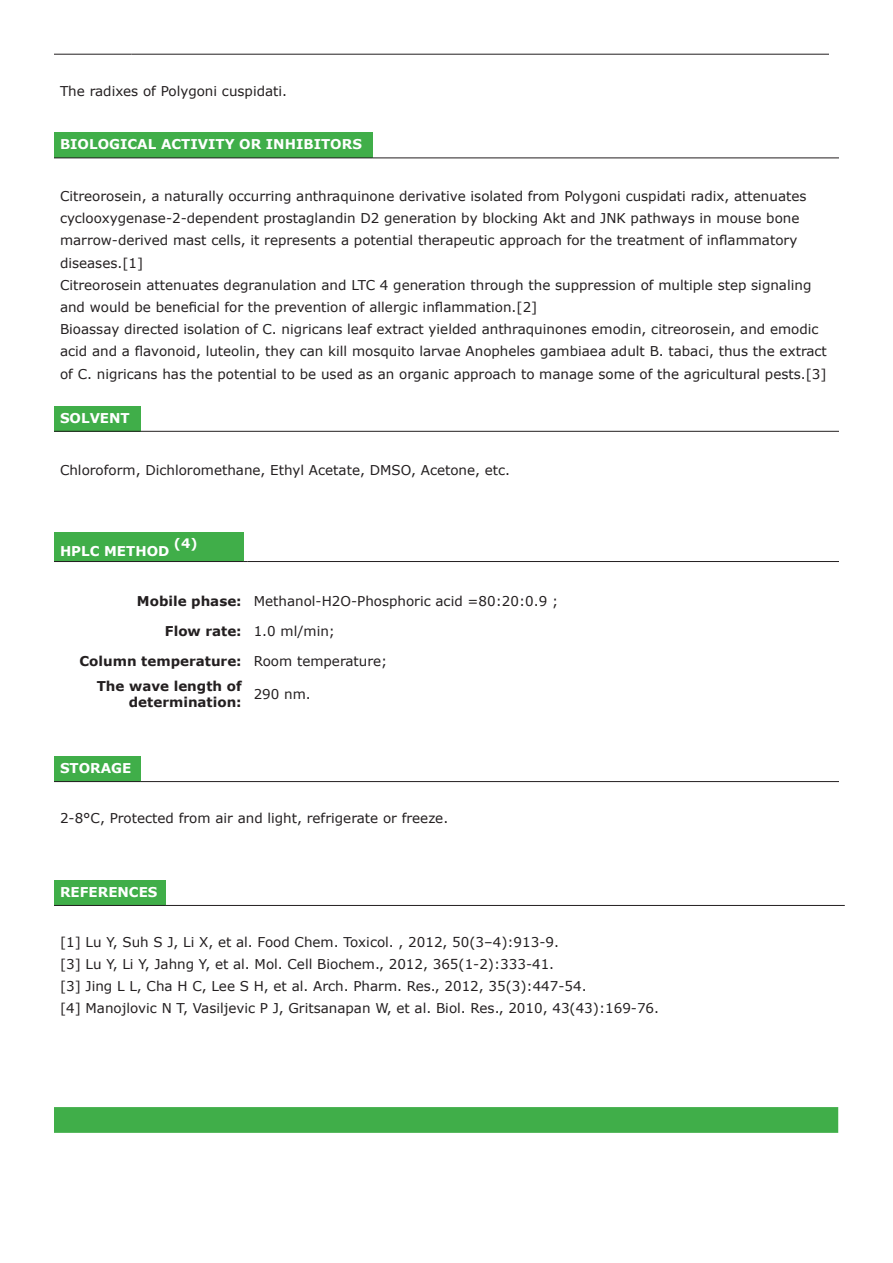
<style>
.page{position:relative;width:893px;height:1263px;background:#fff}
.page>*{position:absolute;margin:0;border:0;box-sizing:border-box;transform-origin:0 0}
.t1{font:13.5px/22.2px "Verdana";color:#231f20}
.t2{font:700 13.5px/16.2px "Verdana";color:#231f20;text-align:right}
.t3{font:700 13.5px "Verdana";color:#fff}
.t4{font:700 13.05px "Verdana";color:#fff}
</style>
<div class="page">
<hr style="left:54px;top:54px;width:78px;height:1px;background:#231f20">
<hr style="left:132px;top:54px;width:697px;height:1px;background:#231f20">
<div style="left:54px;top:133px;width:319px;height:25px;background:#40ae49"></div>
<hr style="left:54px;top:158px;width:319px;height:1px;background:#231f20">
<hr style="left:373px;top:158px;width:466px;height:1px;background:#231f20">
<div style="left:54px;top:406px;width:86px;height:25px;background:#40ae49"></div>
<hr style="left:54px;top:431px;width:86px;height:1px;background:#231f20">
<hr style="left:140px;top:431px;width:699px;height:1px;background:#231f20">
<div style="left:54px;top:532px;width:189px;height:29px;background:#40ae49"></div>
<hr style="left:54px;top:561px;width:189px;height:1px;background:#231f20">
<hr style="left:248px;top:561px;width:591px;height:1px;background:#231f20">
<div style="left:54px;top:756px;width:86px;height:25px;background:#40ae49"></div>
<hr style="left:54px;top:781px;width:86px;height:1px;background:#231f20">
<hr style="left:140px;top:781px;width:699px;height:1px;background:#231f20">
<div style="left:54px;top:880px;width:112px;height:25px;background:#40ae49"></div>
<hr style="left:54px;top:905px;width:112px;height:1px;background:#231f20">
<hr style="left:166px;top:905px;width:679px;height:1px;background:#231f20">
<svg style="left:54px;top:1107px;width:784px;height:26px;background:#41ae4a"></svg>
<p class="t1" style="left:60px;top:80px;width:229px">The radixes of Polygoni cuspidati.</p>
<p class="t3" style="left:60px;top:135px;width:303px">BIOLOGICAL ACTIVITY OR INHIBITORS</p>
<p class="t1" style="left:60px;top:185px;width:748px">Citreorosein, a naturally occurring anthraquinone derivative isolated from Polygoni cuspidati radix, attenuates cyclooxygenase-2-dependent prostaglandin D2 generation by blocking Akt and JNK pathways in mouse bone marrow-derived mast cells, it represents a potential therapeutic approach for the treatment of inflammatory diseases.[1]</p>
<p class="t1" style="left:60px;top:274px;width:753px">Citreorosein attenuates degranulation and LTC 4 generation through the suppression of multiple step signaling and would be beneficial for the prevention of allergic inflammation.[2]</p>
<p class="t1" style="left:60px;top:318px;width:768px">Bioassay directed isolation of C. nigricans leaf extract yielded anthraquinones emodin, citreorosein, and emodic acid and a flavonoid, luteolin, they can kill mosquito larvae Anopheles gambiaea adult B. tabaci, thus the extract of C. nigricans has the potential to be used as an organic approach to manage some of the agricultural pests.[3]</p>
<p class="t3" style="left:60px;top:409px;width:71px">SOLVENT</p>
<p class="t1" style="left:60px;top:459px;width:452px">Chloroform, Dichloromethane, Ethyl Acetate, DMSO, Acetone, etc.</p>
<p class="t3" style="left:60px;top:542px;width:111px">HPLC METHOD</p>
<p class="t4" style="left:174px;top:535px;width:25px">(4)</p>
<p class="t2" style="left:137px;top:593px;width:106px">Mobile phase:</p>
<p class="t1" style="left:254px;top:591px;width:306px">Methanol-H2O-Phosphoric acid =80:20:0.9 ;</p>
<p class="t2" style="left:165px;top:623px;width:78px">Flow rate:</p>
<p class="t1" style="left:254px;top:620px;width:83px">1.0 ml/min;</p>
<p class="t2" style="left:80px;top:653px;width:164px">Column temperature:</p>
<p class="t1" style="left:254px;top:650px;width:135px">Room temperature;</p>
<p class="t2" style="left:97px;top:678px;width:146px">The wave length of determination:</p>
<p class="t1" style="left:254px;top:683px;width:59px">290 nm.</p>
<p class="t3" style="left:60px;top:759px;width:73px">STORAGE</p>
<p class="t1" style="left:60px;top:807px;width:390px">2-8°C, Protected from air and light, refrigerate or freeze.</p>
<p class="t3" style="left:60px;top:883px;width:99px">REFERENCES</p>
<p class="t1" style="left:60px;top:931px;width:500px">[1] Lu Y, Suh S J, Li X, et al. Food Chem. Toxicol. , 2012, 50(3–4):913-9.</p>
<p class="t1" style="left:60px;top:953px;width:496px">[3] Lu Y, Li Y, Jahng Y, et al. Mol. Cell Biochem., 2012, 365(1-2):333-41.</p>
<p class="t1" style="left:60px;top:975px;width:528px">[3] Jing L L, Cha H C, Lee S H, et al. Arch. Pharm. Res., 2012, 35(3):447-54.</p>
<p class="t1" style="left:60px;top:998px;width:601px">[4] Manojlovic N T, Vasiljevic P J, Gritsanapan W, et al. Biol. Res., 2010, 43(43):169-76.</p>
</div>
